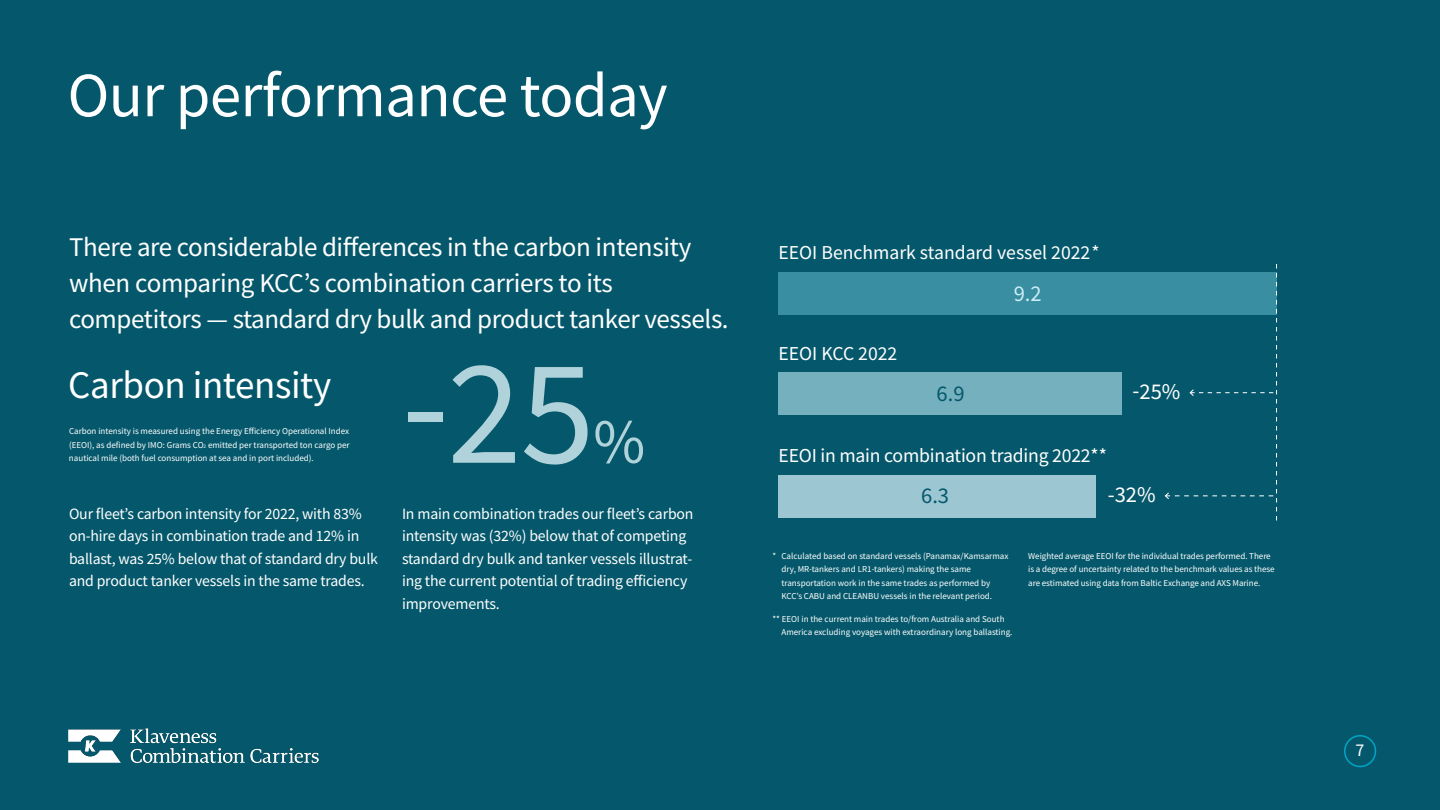
<style>
.page{position:relative;width:1440px;height:810px;background:#05586b}
.page>*{position:absolute;margin:0;border:0;box-sizing:border-box;transform-origin:0 0}
.t1{font:150px "Source Sans Pro";color:#b0d2da}
.t2{font:63px "Source Sans Pro";letter-spacing:-.01em;color:#fff}
.t3{font:63px "Source Sans Pro";color:#b0d2da}
.t4{font:39px "Source Sans Pro";letter-spacing:-.01em;color:#fff}
.t5{font:27px/36px "Source Sans Pro";letter-spacing:-.015em;color:#fff}
.t6{font:22.5px "Source Sans Pro";color:#fff}
.t7{font:22.5px "Source Sans Pro";color:#05586b}
.t8{font:22.5px "Source Sans Pro";color:#ccedf4}
.t9{font:19.65px "Source Sans Pro";letter-spacing:-.01em;color:#fff}
.t10{font:18px "Source Sans Pro";color:#fff}
.t11{font:15.75px/22.5px "Source Sans Pro";letter-spacing:-.01em;color:#fff}
.t12{font:9px/13.5px "Source Sans Pro";color:#fff}
</style>
<div class="page">
<div style="left:1344px;top:735px;width:32px;height:32px;border:2px solid #00a5c8;border-radius:50%"></div>
<img style="left:68px;top:728px;width:251px;height:35px">
<div style="left:778px;top:373px;width:344px;height:42px;background:#74b0be"></div>
<div style="left:778px;top:475px;width:318px;height:43px;background:#9cc6d1"></div>
<div style="left:778px;top:272px;width:499px;height:43px;background:#398ea2"></div>
<svg style="left:1164px;top:264px;width:113px;height:256px"></svg>
<h2 class="t2" style="left:68px;top:55px;width:602px">Our performance today</h2>
<h3 class="t5" style="left:69px;top:229px;width:661px">There are considerable differences in the carbon intensity when comparing KCC’s combination carriers to its competitors — standard dry bulk and product tanker vessels.</h3>
<h3 class="t4" style="left:68px;top:360px;width:265px">Carbon intensity</h3>
<p class="t12" style="left:69px;top:424px;width:282px;text-align:justify">Carbon intensity is measured using the Energy Efficiency Operational Index (EEOI), as defined by IMO: Grams CO<sub>2</sub> emitted per transported ton cargo per nautical mile (both fuel consumption at sea and in port included).</p>
<h1 class="t1" style="left:402px;top:318px;width:194px">-25</h1>
<h2 class="t3" style="left:593px;top:402px;width:53px">%</h2>
<h3 class="t11" style="left:69px;top:502px;width:311px">Our fleet’s carbon intensity for 2022, with 83% on-hire days in combination trade and 12% in ballast, was 25% below that of standard dry bulk and product tanker vessels in the same trades.</h3>
<h3 class="t11" style="left:402px;top:502px;width:293px">In main combination trades our fleet’s carbon intensity was (32%) below that of competing standard dry bulk and tanker vessels illustrat&shy;ing the current potential of trading efficiency improvements.</h3>
<h3 class="t9" style="left:778px;top:240px;width:323px">EEOI Benchmark standard vessel 2022*</h3>
<h3 class="t9" style="left:778px;top:341px;width:120px">EEOI KCC 2022</h3>
<h3 class="t7" style="left:937px;top:379px;width:29px">6.9</h3>
<h3 class="t8" style="left:1014px;top:279px;width:29px">9.2</h3>
<h3 class="t9" style="left:778px;top:443px;width:330px">EEOI in main combination trading 2022**</h3>
<h3 class="t6" style="left:1132px;top:377px;width:49px">-25%</h3>
<h3 class="t7" style="left:921px;top:481px;width:29px">6.3</h3>
<h3 class="t6" style="left:1108px;top:480px;width:49px">-32%</h3>
<p class="t12" style="left:782px;top:549px;width:228px;text-indent:-9px">* Calculated based on standard vessels (Panamax/Kamsarmax dry, MR-tankers and LR1-tankers) making the same transportation work in the same trades as performed by KCC’s CABU and CLEANBU vessels in the relevant period.</p>
<p class="t12" style="left:1028px;top:549px;width:248px">Weighted average EEOI for the individual trades performed. There is a degree of uncertainty related to the benchmark values as these are estimated using data from Baltic Exchange and AXS Marine.</p>
<p class="t12" style="left:782px;top:612px;width:233px;text-indent:-9px">** EEOI in the current main trades to/from Australia and South<br>America excluding voyages with extraordinary long ballasting.</p>
<h3 class="t10" style="left:1356px;top:739px;width:10px">7</h3>
</div>
